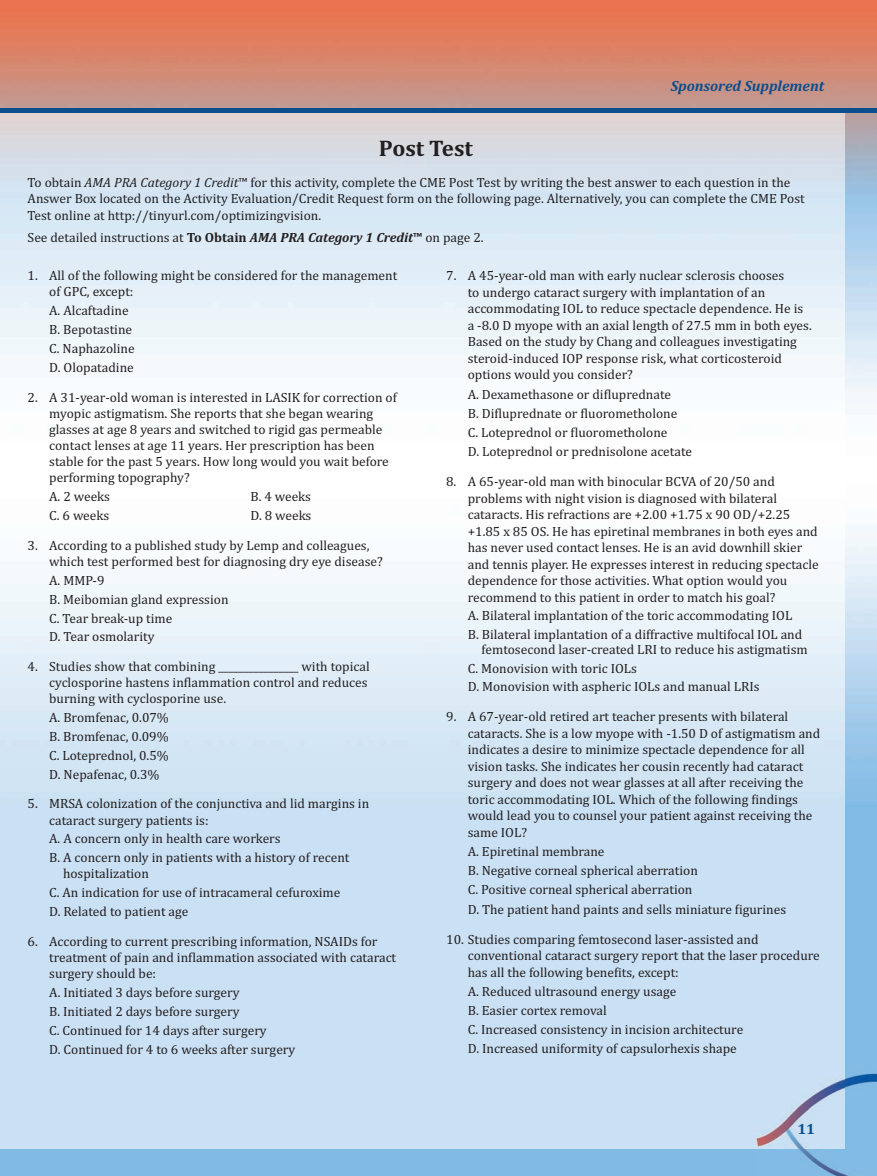
<style>
.page{position:relative;width:877px;height:1176px;background:#fff}
.page>*{position:absolute;margin:0;border:0;box-sizing:border-box;transform-origin:0 0}
.t1{font:700 22.8px "Cambria";color:#231f20}
.t2{font:italic 700 15px "Cambria";color:#0a4e8d}
.t3{font:700 15px "Cambria";color:#0a4e8d}
.t4{font:13.5px/16.5px "Cambria";color:#231f20}
.s1{font-style:italic}
.s2{font-weight:700}
.s3{font-weight:700;font-style:italic}
</style>
<div class="page">
<img style="left:0;top:0;width:877px;height:1176px">
<img style="left:0;top:113px;width:844px;height:954px">
<div style="left:0;top:108px;width:877px;height:5px;background:#0a4e8d"></div>
<p class="t2" style="left:671px;top:77px;width:155px">Sponsored Supplement</p>
<h1 class="t1" style="left:379px;top:135px;width:96px">Post Test</h1>
<p class="t4" style="left:28px;top:174px;width:779px">To obtain <span class="s1">AMA PRA Category 1 Credit</span>™ for this activity, complete the CME Post Test by writing the best answer to each question in the<br>Answer Box located on the Activity Evaluation/Credit Request form on the following page. Alternatively, you can complete the CME Post<br>Test online at http://tinyurl.com/optimizingvision.</p>
<p class="t4" style="left:28px;top:229px;width:457px">See detailed instructions at <span class="s2">To Obtain</span> <span class="s3">AMA PRA Category 1 Credit</span><span class="s2">™</span> on page 2.</p>
<p class="t4" style="left:49px;top:268px;width:350px;text-indent:-22px">1. All of the following might be considered for the management of GPC, except:</p>
<p class="t4" style="left:49px;top:301px;width:87px;line-height:18.9px">A. Alcaftadine<br>B. Bepotastine<br>C. Naphazoline<br>D. Olopatadine</p>
<p class="t4" style="left:49px;top:389px;width:349px;text-indent:-22px">2. A 31-year-old woman is interested in LASIK for correction of myopic astigmatism. She reports that she began wearing glasses at age 8 years and switched to rigid gas permeable contact lenses at age 11 years. Her prescription has been stable for the past 5 years. How long would you wait before performing topography?</p>
<p class="t4" style="left:49px;top:488px;width:62px">A. 2 weeks</p>
<p class="t4" style="left:250px;top:488px;width:62px">B. 4 weeks</p>
<p class="t4" style="left:49px;top:507px;width:62px">C. 6 weeks</p>
<p class="t4" style="left:250px;top:507px;width:63px">D. 8 weeks</p>
<p class="t4" style="left:49px;top:537px;width:335px;text-indent:-22px">3. According to a published study by Lemp and colleagues, which test performed best for diagnosing dry eye disease?</p>
<p class="t4" style="left:49px;top:571px;width:181px;line-height:18.9px">A. MMP-9<br>B. Meibomian gland expression<br>C. Tear break-up time<br>D. Tear osmolarity</p>
<p class="t4" style="left:49px;top:658px;width:322px;text-indent:-22px">4. Studies show that combining ________________ with topical cyclosporine hastens inflammation control and reduces burning with cyclosporine use.</p>
<p class="t4" style="left:49px;top:708px;width:121px;line-height:18.9px;text-align:justify">A. Bromfenac, 0.07% B. Bromfenac, 0.09% C. Loteprednol, 0.5% D. Nepafenac, 0.3%</p>
<p class="t4" style="left:49px;top:796px;width:322px;text-indent:-22px">5. MRSA colonization of the conjunctiva and lid margins in cataract surgery patients is:</p>
<p class="t4" style="left:49px;top:829px;width:302px;line-height:18.9px">A. A concern only in health care workers<br>B. A concern only in patients with a history of recent</p>
<p class="t4" style="left:49px;top:864px;width:293px;line-height:18.9px;text-indent:14px">hospitalization<br>C. An indication for use of intracameral cefuroxime<br>D. Related to patient age</p>
<p class="t4" style="left:49px;top:933px;width:348px;text-indent:-22px">6. According to current prescribing information, NSAIDs for treatment of pain and inflammation associated with cataract surgery should be:</p>
<p class="t4" style="left:49px;top:983px;width:248px;line-height:18.9px">A. Initiated 3 days before surgery<br>B. Initiated 2 days before surgery<br>C. Continued for 14 days after surgery<br>D. Continued for 4 to 6 weeks after surgery</p>
<p class="t4" style="left:468px;top:267px;width:346px;text-indent:-22px">7. A 45-year-old man with early nuclear sclerosis chooses<br>to undergo cataract surgery with implantation of an accommodating IOL to reduce spectacle dependence. He is a -8.0 D myope with an axial length of 27.5 mm in both eyes.<br>Based on the study by Chang and colleagues investigating steroid-induced IOP response risk, what corticosteroid options would you consider?</p>
<p class="t4" style="left:468px;top:384px;width:226px;line-height:19.2px">A. Dexamethasone or difluprednate<br>B. Difluprednate or fluorometholone<br>C. Loteprednol or fluorometholone<br>D. Loteprednol or prednisolone acetate</p>
<p class="t4" style="left:468px;top:473px;width:352px;text-indent:-22px">8. A 65-year-old man with binocular BCVA of 20/50 and problems with night vision is diagnosed with bilateral cataracts. His refractions are +2.00 +1.75 x 90 OD/+2.25 +1.85 x 85 OS. He has epiretinal membranes in both eyes and has never used contact lenses. He is an avid downhill skier and tennis player. He expresses interest in reducing spectacle dependence for those activities. What option would you recommend to this patient in order to match his goal?</p>
<p class="t4" style="left:468px;top:606px;width:336px;line-height:18.5px">A. Bilateral implantation of the toric accommodating IOL<br>B. Bilateral implantation of a diffractive multifocal IOL and</p>
<p class="t4" style="left:468px;top:640px;width:341px;line-height:18.5px;text-indent:14px">femtosecond laser-created LRI to reduce his astigmatism<br>C. Monovision with toric IOLs<br>D. Monovision with aspheric IOLs and manual LRIs</p>
<p class="t4" style="left:468px;top:708px;width:354px;text-indent:-22px">9. A 67-year-old retired art teacher presents with bilateral cataracts. She is a low myope with -1.50 D of astigmatism and indicates a desire to minimize spectacle dependence for all vision tasks. She indicates her cousin recently had cataract surgery and does not wear glasses at all after receiving the toric accommodating IOL. Which of the following findings would lead you to counsel your patient against receiving the same IOL?</p>
<p class="t4" style="left:468px;top:842px;width:320px;line-height:19.2px">A. Epiretinal membrane<br>B. Negative corneal spherical aberration<br>C. Positive corneal spherical aberration<br>D. The patient hand paints and sells miniature figurines</p>
<p class="t4" style="left:468px;top:931px;width:353px;text-indent:-22px">10. Studies comparing femtosecond laser-assisted and conventional cataract surgery report that the laser procedure has all the following benefits, except:</p>
<p class="t4" style="left:468px;top:981px;width:277px;line-height:19.2px">A. Reduced ultrasound energy usage<br>B. Easier cortex removal<br>C. Increased consistency in incision architecture D. Increased uniformity of capsulorhexis shape</p>
<p class="t3" style="left:797px;top:1120px;width:19px">11</p>
</div>
